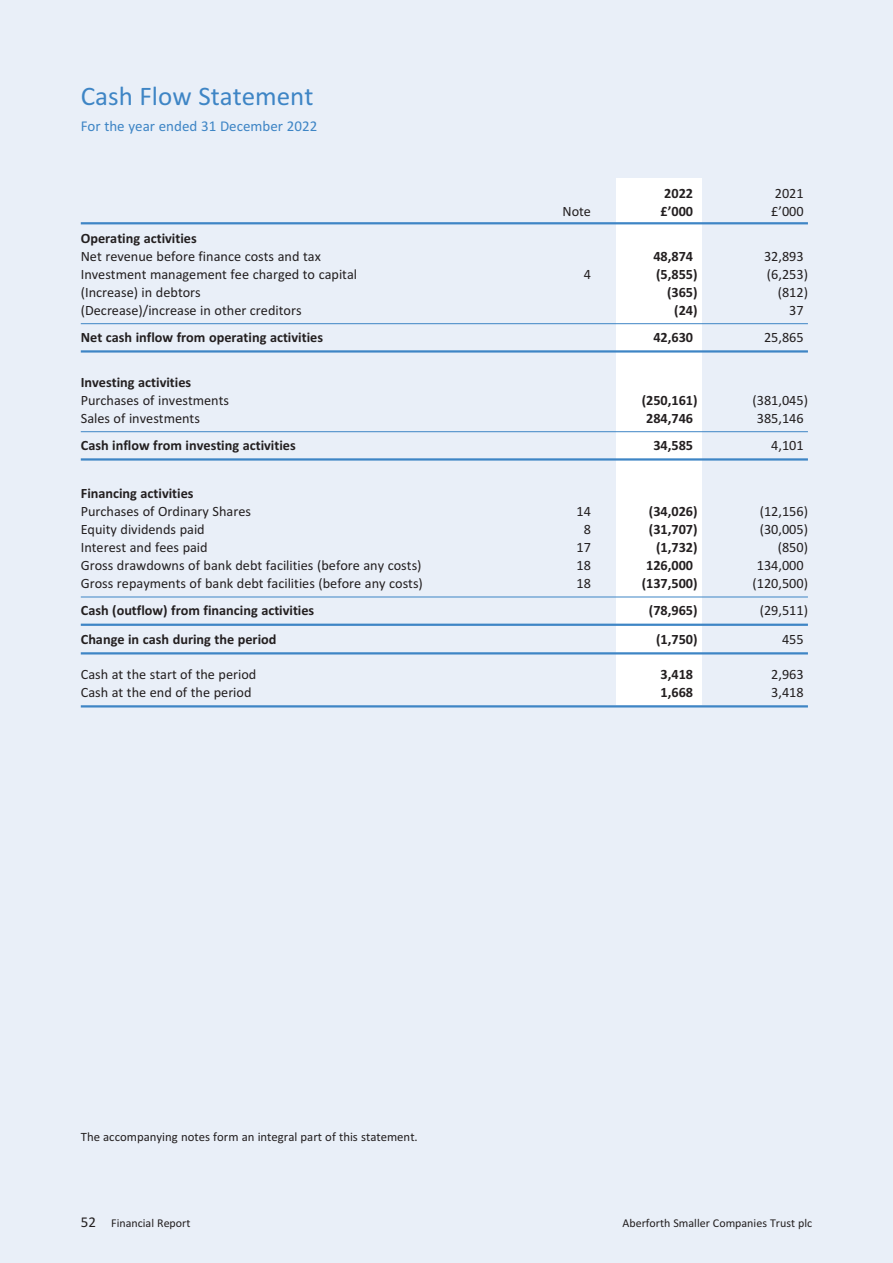
<style>
.page{position:relative;width:893px;height:1263px;background:#e9eff8}
.page>*{position:absolute;margin:0;border:0;box-sizing:border-box;transform-origin:0 0}
.t1{font:27px "Calibri";color:#3e85c5}
.t2{font:15px "Calibri";color:#3e85c5}
.t3{font:14.25px "Calibri";color:#231f20}
.t4{font:700 14.25px "Calibri";color:#231f20}
.t5{font:12.75px "Calibri";color:#231f20}
.t6{font:12px "Calibri";color:#231f20}
.s1{font-size:15px}
</style>
<div class="page">
<div style="left:617px;top:179px;width:85px;height:526px;background:#fff"></div>
<hr style="left:81px;top:222px;width:727px;height:2px;background:#3e85c5">
<hr style="left:81px;top:323px;width:727px;height:1px;background:#3e85c5">
<hr style="left:81px;top:350px;width:727px;height:3px;background:#3e85c5">
<hr style="left:81px;top:431px;width:727px;height:1px;background:#3e85c5">
<hr style="left:81px;top:458px;width:727px;height:3px;background:#3e85c5">
<hr style="left:81px;top:597px;width:727px;height:1px;background:#3e85c5">
<hr style="left:81px;top:624px;width:727px;height:2px;background:#3e85c5">
<hr style="left:81px;top:652px;width:727px;height:2px;background:#3e85c5">
<hr style="left:81px;top:705px;width:727px;height:2px;background:#3e85c5">
<h1 class="t1" style="left:81px;top:80px;width:234px">Cash Flow Statement</h1>
<p class="t2" style="left:81px;top:117px;width:238px">For the year ended 31 December 2022</p>
<p class="t4" style="left:664px;top:185px;width:30px">2022</p>
<p class="t3" style="left:775px;top:185px;width:30px">2021</p>
<p class="t3" style="left:562px;top:203px;width:30px">Note</p>
<p class="t4" style="left:661px;top:203px;width:34px">£’000</p>
<p class="t3" style="left:771px;top:203px;width:34px">£’000</p>
<p class="t4" style="left:81px;top:230px;width:117px">Operating activities</p>
<p class="t3" style="left:81px;top:248px;width:242px">Net revenue before finance costs and tax</p>
<p class="t4" style="left:653px;top:248px;width:41px">48,874</p>
<p class="t3" style="left:764px;top:248px;width:41px">32,893</p>
<p class="t3" style="left:81px;top:266px;width:278px">Investment management fee charged to capital</p>
<p class="t3" style="left:584px;top:266px;width:9px">4</p>
<p class="t4" style="left:656px;top:266px;width:43px">(5,855)</p>
<p class="t3" style="left:767px;top:266px;width:43px">(6,253)</p>
<p class="t3" style="left:81px;top:284px;width:122px">(Increase) in debtors</p>
<p class="t4" style="left:667px;top:284px;width:32px">(365)</p>
<p class="t3" style="left:778px;top:284px;width:32px">(812)</p>
<p class="t3" style="left:81px;top:302px;width:222px">(Decrease)/increase in other creditors</p>
<p class="t4" style="left:674px;top:302px;width:25px">(24)</p>
<p class="t3" style="left:789px;top:302px;width:16px">37</p>
<p class="t4" style="left:81px;top:329px;width:244px">Net cash inflow from operating activities</p>
<p class="t4" style="left:653px;top:329px;width:41px">42,630</p>
<p class="t3" style="left:764px;top:329px;width:41px">25,865</p>
<p class="t4" style="left:81px;top:374px;width:112px">Investing activities</p>
<p class="t3" style="left:81px;top:392px;width:150px">Purchases of investments</p>
<p class="t4" style="left:642px;top:392px;width:57px">(250,161)</p>
<p class="t3" style="left:752px;top:392px;width:57px">(381,045)</p>
<p class="t3" style="left:81px;top:410px;width:121px">Sales of investments</p>
<p class="t4" style="left:646px;top:410px;width:49px">284,746</p>
<p class="t3" style="left:757px;top:410px;width:48px">385,146</p>
<p class="t4" style="left:81px;top:437px;width:216px">Cash inflow from investing activities</p>
<p class="t4" style="left:653px;top:437px;width:41px">34,585</p>
<p class="t3" style="left:771px;top:437px;width:34px">4,101</p>
<p class="t4" style="left:81px;top:485px;width:114px">Financing activities</p>
<p class="t3" style="left:81px;top:503px;width:172px">Purchases of Ordinary Shares</p>
<p class="t3" style="left:577px;top:503px;width:16px">14</p>
<p class="t4" style="left:649px;top:503px;width:50px">(34,026)</p>
<p class="t3" style="left:760px;top:503px;width:50px">(12,156)</p>
<p class="t3" style="left:81px;top:521px;width:125px">Equity dividends paid</p>
<p class="t3" style="left:584px;top:521px;width:9px">8</p>
<p class="t4" style="left:649px;top:521px;width:50px">(31,707)</p>
<p class="t3" style="left:760px;top:521px;width:50px">(30,005)</p>
<p class="t3" style="left:81px;top:539px;width:128px">Interest and fees paid</p>
<p class="t3" style="left:577px;top:539px;width:16px">17</p>
<p class="t4" style="left:656px;top:539px;width:43px">(1,732)</p>
<p class="t3" style="left:778px;top:539px;width:32px">(850)</p>
<p class="t3" style="left:81px;top:557px;width:342px">Gross drawdowns of bank debt facilities (before any costs)</p>
<p class="t3" style="left:577px;top:557px;width:16px">18</p>
<p class="t4" style="left:646px;top:557px;width:49px">126,000</p>
<p class="t3" style="left:757px;top:557px;width:48px">134,000</p>
<p class="t3" style="left:81px;top:575px;width:344px">Gross repayments of bank debt facilities (before any costs)</p>
<p class="t3" style="left:577px;top:575px;width:16px">18</p>
<p class="t4" style="left:642px;top:575px;width:57px">(137,500)</p>
<p class="t3" style="left:752px;top:575px;width:57px">(120,500)</p>
<p class="t4" style="left:81px;top:602px;width:235px">Cash (outflow) from financing activities</p>
<p class="t4" style="left:649px;top:602px;width:50px">(78,965)</p>
<p class="t3" style="left:760px;top:602px;width:50px">(29,511)</p>
<p class="t4" style="left:81px;top:630px;width:197px">Change in cash during the period</p>
<p class="t4" style="left:656px;top:630px;width:43px">(1,750)</p>
<p class="t3" style="left:782px;top:630px;width:23px">455</p>
<p class="t3" style="left:81px;top:665px;width:177px">Cash at the start of the period</p>
<p class="t4" style="left:661px;top:665px;width:34px">3,418</p>
<p class="t3" style="left:771px;top:665px;width:34px">2,963</p>
<p class="t3" style="left:81px;top:683px;width:172px">Cash at the end of the period</p>
<p class="t4" style="left:661px;top:683px;width:34px">1,668</p>
<p class="t3" style="left:771px;top:683px;width:34px">3,418</p>
<p class="t5" style="left:81px;top:1129px;width:338px">The accompanying notes form an integral part of this statement.</p>
<p class="t6" style="left:81px;top:1216px;width:111px"><span class="s1">52</span> Financial Report</p>
<p class="t6" style="left:623px;top:1216px;width:191px">Aberforth Smaller Companies Trust plc</p>
</div>
